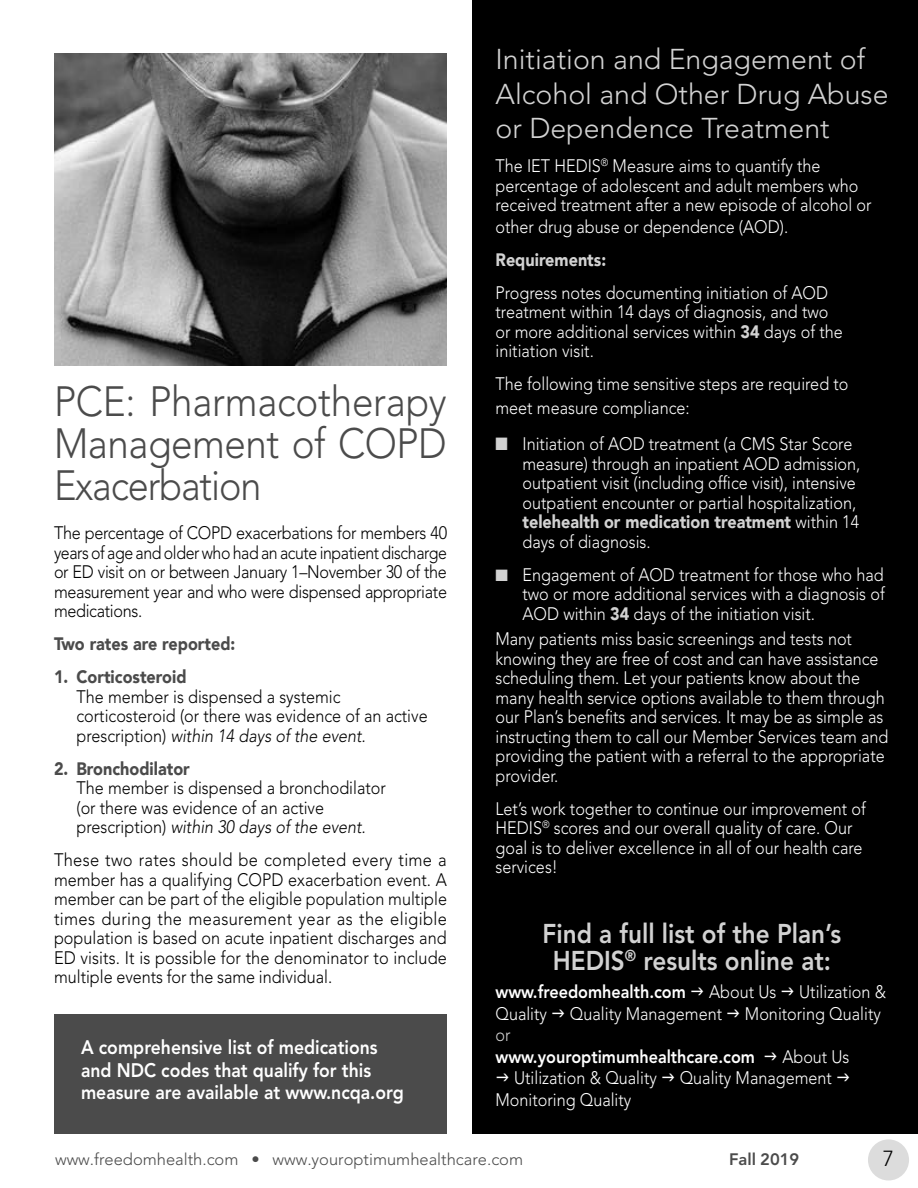
<style>
.page{position:relative;width:918px;height:1188px;background:#fff}
.page>*{position:absolute;margin:0;border:0;box-sizing:border-box;transform-origin:0 0}
.t1{font:300 42px/42px "Avenir";letter-spacing:-.01em;color:#4b4b4b;text-align:justify;scale:.92 1}
.t2{font:300 28.5px/34.2px "Avenir";color:#d2d2d2}
.t3{font:800 27px/27px "Avenir";color:#d2d2d2;text-align:center;scale:.9 1}
.t4{font:300 21.6px "Avenir";color:#000}
.body_serif{font:800 19.5px/22.5px "Avenir";color:#fff;scale:.9 1}
.unordered_list{font:300 18px/19.5px "Avenir";color:#fff;scale:.9 1}
.body_serif-2{font:300 18px/19.5px "Avenir";color:#000;scale:.9 1}
.body_serif-3{font:300 18px/19.5px "Avenir";color:#000;text-align:justify;scale:.92 1}
.t5{font:800 18px "Avenir";color:#fff;scale:.9 1}
.body_serif-4{font:900 18px "Avenir";color:#4b4b4b;scale:.9 1}
.t6{font:900 18px "Avenir";color:#d2d2d2;scale:.9 1}
.t7{font:300 18px "Avenir";color:#d2d2d2;scale:.9 1}
.t8{font:300 16.5px "Avenir";color:#4b4b4b}
.t9{font:800 16.5px "Avenir";color:#4b4b4b}
.s1{font-weight:900;color:#4b4b4b}
.s2{font-style:italic}
.s3{font-weight:900;color:#d2d2d2}
.s4{color:#d2d2d2}
</style>
<div class="page">
<div style="left:868px;top:1139px;width:41px;height:41px;background:#d8d8d8;border-radius:50%"></div>
<div style="left:472px;top:0;width:446px;height:1134px;background:#000"></div>
<img style="left:54px;top:54px;width:393px;height:312px">
<div style="left:54px;top:1014px;width:393px;height:120px;background:#4b4b4b"></div>
<p class="t1" style="left:54px;top:380px;width:429px">PCE: Pharmacotherapy Management of COPD Exacerbation</p>
<p class="body_serif-2" style="left:54px;top:523px;width:438px;text-align:justify">The percentage of COPD exacerbations for members 40 years of age and older who had an acute inpatient discharge or ED visit on or between January 1–November 30 of the measurement year and who were dispensed appropriate medications.</p>
<p class="body_serif-4" style="left:54px;top:629px;width:203px">Two rates are reported:</p>
<p class="body_serif-2" style="left:76px;top:667px;width:392px;text-indent:-22px"><span class="s1">1. Corticosteroid<br></span>The member is dispensed a systemic corticosteroid (or there was evidence of an active prescription) <span class="s2">within 14 days of the event.</span></p>
<p class="body_serif-2" style="left:76px;top:759px;width:345px;text-indent:-22px"><span class="s1">2. Bronchodilator<br></span>The member is dispensed a bronchodilator (or there was evidence of an active prescription) <span class="s2">within 30 days of the event.</span></p>
<p class="body_serif-3" style="left:54px;top:850px;width:429px">These two rates should be completed every time a member has a qualifying COPD exacerbation event. A member can be part of the eligible population multiple times during the measurement year as the eligible population is based on acute inpatient discharges and ED visits. It is possible for the denominator to include multiple events for the same individual.</p>
<p class="body_serif" style="left:81px;top:1036px;width:360px">A comprehensive list of medications and NDC codes that qualify for this measure are available at www.ncqa.org</p>
<p class="t2" style="left:496px;top:43px;width:395px">Initiation and Engagement of<br>Alcohol and Other Drug Abuse or Dependence Treatment</p>
<p class="unordered_list" style="left:496px;top:156px;width:419px">The IET HEDIS<sup>®</sup> Measure aims to quantify the percentage of adolescent and adult members who received treatment after a new episode of alcohol or</p>
<p class="unordered_list" style="left:496px;top:217px;width:327px">other drug abuse or dependence (AOD).</p>
<p class="t6" style="left:496px;top:244px;width:124px">Requirements:</p>
<p class="unordered_list" style="left:496px;top:283px;width:387px">Progress notes documenting initiation of AOD treatment within 14 days of diagnosis, and two or more additional services within <span class="s3">34</span> days of the initiation visit.</p>
<p class="unordered_list" style="left:496px;top:372px;width:394px;line-height:24px">The following time sensitive steps are required to meet measure compliance:</p>
<p class="unordered_list" style="left:523px;top:434px;width:377px;text-indent:-27px"><span class="s4">■</span> Initiation of AOD treatment (a CMS Star Score measure) through an inpatient AOD admission, outpatient visit (including office visit), intensive outpatient encounter or partial hospitalization, <span class="s3">telehealth or medication treatment</span> within 14 days of diagnosis.</p>
<p class="unordered_list" style="left:523px;top:565px;width:404px;text-align:justify;text-indent:-27px"><span class="s4">■</span> Engagement of AOD treatment for those who had two or more additional services with a diagnosis of AOD within <span class="s3">34</span> days of the initiation visit.</p>
<p class="unordered_list" style="left:496px;top:629px;width:438px">Many patients miss basic screenings and tests not knowing they are free of cost and can have assistance scheduling them. Let your patients know about the many health service options available to them through our Plan’s benefits and services. It may be as simple as instructing them to call our Member Services team and providing the patient with a referral to the appropriate provider.</p>
<p class="unordered_list" style="left:496px;top:799px;width:413px">Let’s work together to continue our improvement of HEDIS<sup>®</sup> scores and our overall quality of care. Our goal is to deliver excellence in all of our health care services!</p>
<p class="t3" style="left:543px;top:920px;width:334px">Find a full list of the Plan’s<br>HEDIS<sup>®</sup> results online at:</p>
<p class="t5" style="left:496px;top:981px;width:213px">www.freedomhealth.com</p>
<p class="unordered_list" style="left:709px;top:982px;width:76px">About Us</p>
<p class="unordered_list" style="left:799px;top:982px;width:98px">Utilization &amp;</p>
<p class="unordered_list" style="left:496px;top:1004px;width:59px">Quality</p>
<p class="unordered_list" style="left:570px;top:1004px;width:171px">Quality Management</p>
<p class="unordered_list" style="left:745px;top:1004px;width:153px">Monitoring Quality</p>
<p class="t7" style="left:496px;top:1024px;width:18px">or</p>
<p class="t5" style="left:496px;top:1046px;width:290px">www.youroptimumhealthcare.com</p>
<p class="unordered_list" style="left:782px;top:1047px;width:76px">About Us</p>
<p class="unordered_list" style="left:514px;top:1069px;width:160px">Utilization &amp; Quality</p>
<p class="unordered_list" style="left:680px;top:1069px;width:171px">Quality Management</p>
<p class="unordered_list" style="left:496px;top:1090px;width:153px">Monitoring Quality</p>
<p class="t8" style="left:55px;top:1149px;width:470px">www.freedomhealth.com • www.youroptimumhealthcare.com</p>
<p class="t9" style="left:729px;top:1149px;width:72px">Fall 2019</p>
<p class="t4" style="left:883px;top:1146px;width:13px">7</p>
</div>
